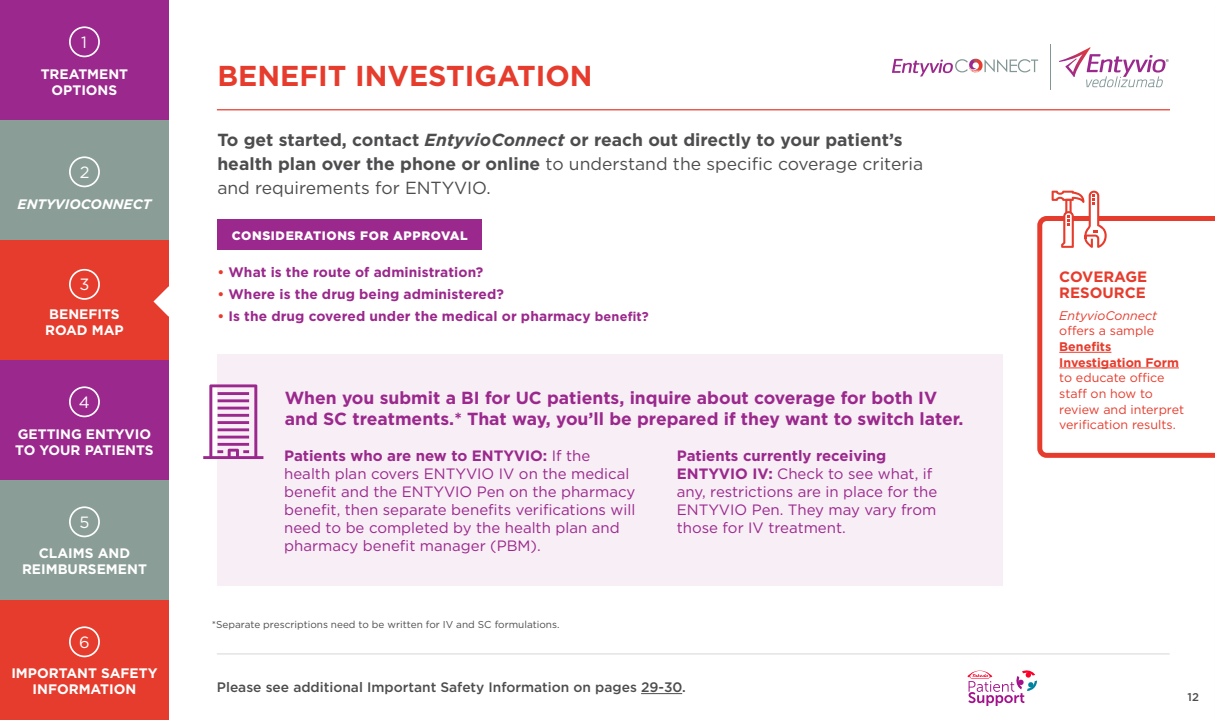
<style>
.page{position:relative;width:1215px;height:720px;background:#fff}
.page>*{position:absolute;margin:0;border:0;box-sizing:border-box;transform-origin:0 0}
.t1{font:700 28.75px "Gotham";color:#e63c2d}
.t2{font:700 17.5px/23.8px "Gotham";color:#4d4d4f}
.t3{font:700 17.5px/21px "Gotham";color:#9b288c}
.t4{font:16.38px "Gotham";color:#fff}
.t5{font:15px/18px "Gotham";color:#9b288c}
.t6{font:700 15px/16.2px "Gotham";color:#e63c2d}
.t7{font:700 13.75px "Gotham";letter-spacing:.005em;color:#9b288c}
.t8{font:700 13.75px/16.5px "Gotham";color:#fff;text-align:center}
.t9{font:500 13.75px "Gotham";color:#4d4d4f}
.t10{font:italic 700 13.75px "Gotham";color:#fff}
.t11{font:12.5px/15.6px "Gotham";color:#e63c2d}
.t12{font:700 12.5px/15.6px "Gotham";color:#e63c2d}
.t13{font:italic 12.5px "Gotham";color:#e63c2d}
.t14{font:900 12.25px "Gotham";letter-spacing:.05em;color:#fff}
.t15{font:500 11.25px "Gotham";color:#4d4d4f}
.t16{font:10px "Gotham";color:#4d4d4f}
.s1{font-style:italic}
.s2{font-weight:400}
.s3{color:#e63c2d}
.s4{font-size:12.75px}
.s5{font-weight:700}
</style>
<div class="page">
<hr style="left:217px;top:109px;width:953px;height:1px;background:#e63c2d">
<hr style="left:217px;top:653px;width:953px;height:2px;background:#dce0dd">
<div style="left:0;top:120px;width:169px;height:120px;background:#8a9e97"></div>
<div style="left:0;top:240px;width:169px;height:120px;background:#e63c2d"></div>
<div style="left:0;top:360px;width:169px;height:120px;background:#9b288c"></div>
<div style="left:0;top:480px;width:169px;height:120px;background:#8a9e97"></div>
<div style="left:0;top:600px;width:169px;height:120px;background:#e63c2d"></div>
<div style="left:0;top:0;width:169px;height:120px;background:#9b288c"></div>
<div style="left:69px;top:26px;width:31px;height:31px;border:2px solid #fff;border-radius:50%"></div>
<div style="left:69px;top:156px;width:31px;height:31px;border:2px solid #fff;border-radius:50%"></div>
<div style="left:69px;top:269px;width:31px;height:31px;border:2px solid #fff;border-radius:50%"></div>
<div style="left:69px;top:386px;width:31px;height:31px;border:2px solid #fff;border-radius:50%"></div>
<div style="left:69px;top:506px;width:31px;height:31px;border:2px solid #fff;border-radius:50%"></div>
<div style="left:69px;top:626px;width:31px;height:31px;border:2px solid #fff;border-radius:50%"></div>
<svg style="left:967px;top:670px;width:70px;height:36px"></svg>
<svg style="left:1059px;top:47px;width:110px;height:40px"></svg>
<svg style="left:892px;top:59px;width:146px;height:18px"></svg>
<hr style="left:1050px;top:44px;width:1px;height:46px;background:#829696">
<hr style="left:641px;top:693px;width:41px;height:1px;background:#4d4d4f">
<svg style="left:1037px;top:216px;width:178px;height:242px"></svg>
<svg style="left:1052px;top:191px;width:55px;height:57px"></svg>
<hr style="left:1059px;top:352px;width:52px;height:1px;background:#e63c2d">
<hr style="left:1059px;top:368px;width:120px;height:1px;background:#e63c2d">
<div style="left:217px;top:354px;width:786px;height:232px;background:#f7eef6"></div>
<div style="left:218px;top:219px;width:264px;height:31px;background:#9b288c"></div>
<svg style="left:203px;top:384px;width:60px;height:75px"></svg>
<svg style="left:153px;top:286px;width:16px;height:31px"></svg>
<p class="t4" style="left:81px;top:31px;width:7px">1</p>
<p class="t8" style="left:41px;top:66px;width:89px">TREATMENT<br>OPTIONS</p>
<p class="t4" style="left:80px;top:161px;width:11px">2</p>
<p class="t10" style="left:18px;top:195px;width:135px">ENTYVIOCONNECT</p>
<p class="t4" style="left:79px;top:274px;width:12px">3</p>
<p class="t8" style="left:45px;top:306px;width:80px">BENEFITS<br>ROAD MAP</p>
<p class="t4" style="left:79px;top:391px;width:12px">4</p>
<p class="t8" style="left:15px;top:426px;width:140px;text-align:left">GETTING ENTYVIO<br>TO YOUR PATIENTS</p>
<p class="t4" style="left:79px;top:511px;width:11px">5</p>
<p class="t8" style="left:22px;top:544px;width:126px">CLAIMS AND<br>REIMBURSEMENT</p>
<p class="t4" style="left:79px;top:631px;width:12px">6</p>
<p class="t8" style="left:11px;top:664px;width:148px">IMPORTANT SAFETY<br>INFORMATION</p>
<h1 class="t1" style="left:217px;top:57px;width:377px">BENEFIT INVESTIGATION</h1>
<p class="t2" style="left:217px;top:128px;width:707px">To get started, contact <span class="s1">EntyvioConnect</span> or reach out directly to your patient’s health plan over the phone or online <span class="s2">to understand the specific coverage criteria and requirements for ENTYVIO.</span></p>
<p class="t14" style="left:232px;top:227px;width:238px">CONSIDERATIONS FOR APPROVAL</p>
<p class="t7" style="left:218px;top:263px;width:267px"><span class="s3">•</span> What is the route of administration?</p>
<p class="t7" style="left:218px;top:285px;width:288px"><span class="s3">•</span> Where is the drug being administered?</p>
<p class="t7" style="left:218px;top:307px;width:433px"><span class="s3">•</span> Is the drug covered under the medical or pharmacy <span class="s4">benefit?</span></p>
<p class="t3" style="left:285px;top:387px;width:680px">When you submit a BI for UC patients, inquire about coverage for both IV and SC treatments.* That way, you’ll be prepared if they want to switch later.</p>
<p class="t5" style="left:677px;top:446px;width:262px"><span class="s5">Patients currently receiving<br>ENTYVIO IV:</span> Check to see what, if any, restrictions are in place for the<br>ENTYVIO Pen. They may vary from those for IV treatment.</p>
<p class="t5" style="left:284px;top:446px;width:353px"><span class="s5">Patients who are new to ENTYVIO:</span> If the health plan covers ENTYVIO IV on the medical benefit and the ENTYVIO Pen on the pharmacy benefit, then separate benefits verifications will need to be completed by the health plan and pharmacy benefit manager (PBM).</p>
<p class="t16" style="left:212px;top:618px;width:349px">*Separate prescriptions need to be written for IV and SC formulations.</p>
<p class="t9" style="left:217px;top:678px;width:471px">Please see additional Important Safety Information on pages 29-30.</p>
<p class="t6" style="left:1059px;top:268px;width:89px">COVERAGE<br>RESOURCE</p>
<p class="t13" style="left:1059px;top:307px;width:99px">EntyvioConnect</p>
<p class="t11" style="left:1059px;top:323px;width:96px">offers a sample</p>
<p class="t12" style="left:1059px;top:339px;width:121px">Benefits<br>Investigation Form</p>
<p class="t11" style="left:1059px;top:370px;width:126px">to educate office staff on how to review and interpret verification results.</p>
<p class="t15" style="left:1188px;top:690px;width:13px">12</p>
</div>
